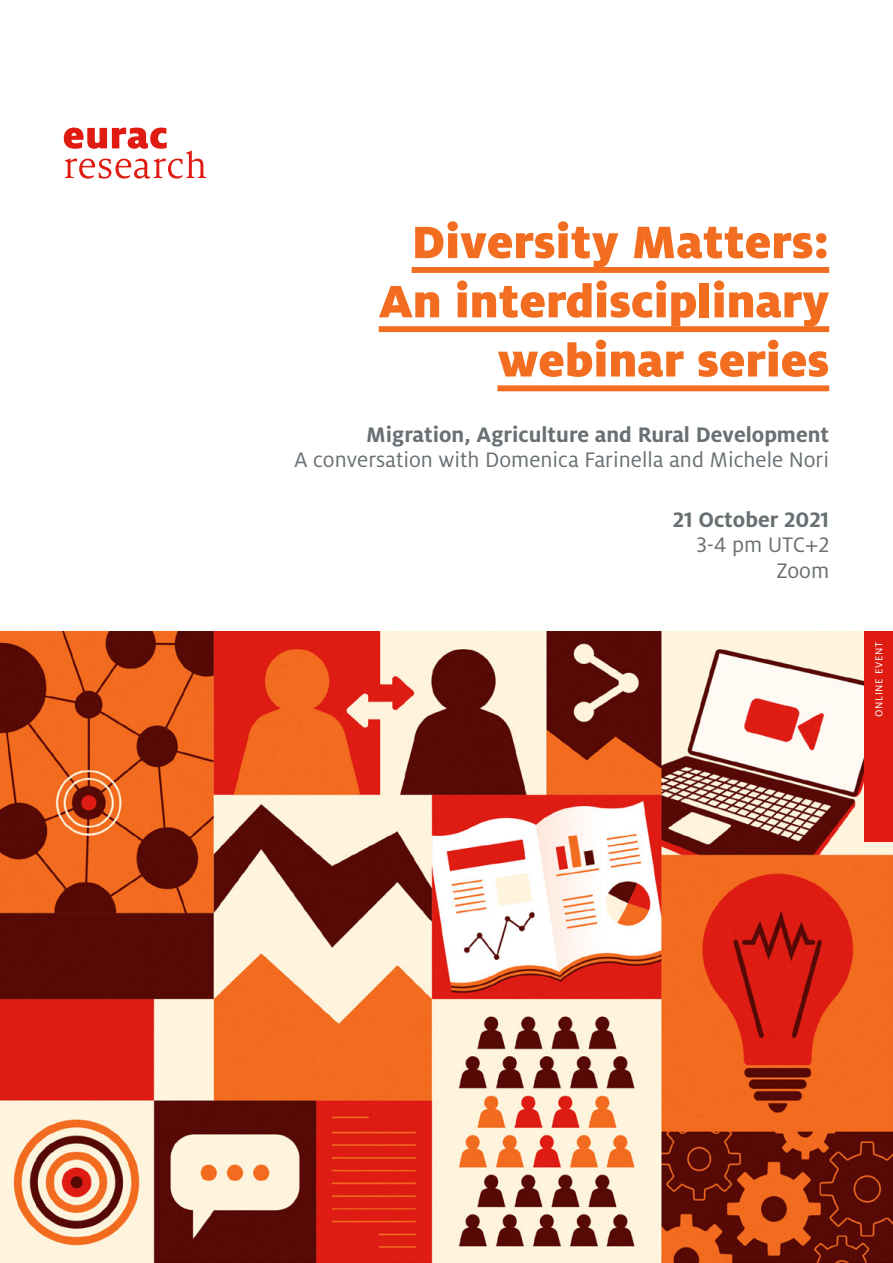
<style>
.page{position:relative;width:893px;height:1263px;background:#fff}
.page>*{position:absolute;margin:0;border:0;box-sizing:border-box;transform-origin:0 0}
.t1{font:900 50.25px/59.2px "Milo Pro";color:#f26d20;text-align:right}
.t2{font:23.25px/25.5px "Milo Pro";color:#697073;text-align:right}
.t3{font:700 23.25px "Milo Pro";color:#697073}
.t4{font:11.25px "Milo Pro";letter-spacing:.06em;color:#fff}
</style>
<div class="page">
<img style="left:0;top:631px;width:893px;height:632px">
<svg style="left:64px;top:128px;width:142px;height:51px"></svg>
<div style="left:865px;top:631px;width:28px;height:211px;background:#df1b12"></div>
<div style="left:412px;top:267px;width:417px;height:6px;background:#f26d20"></div>
<div style="left:379px;top:326px;width:450px;height:6px;background:#f26d20"></div>
<div style="left:497px;top:385px;width:332px;height:6px;background:#f26d20"></div>
<h1 class="t1" style="left:379px;top:212px;width:452px">Diversity Matters:<br>An interdisciplinary webinar series</h1>
<p class="t3" style="left:366px;top:421px;width:465px">Migration, Agriculture and Rural Development</p>
<p class="t2" style="left:294px;top:447px;width:537px">A conversation with Domenica Farinella and Michele Nori</p>
<p class="t3" style="left:673px;top:506px;width:158px">21 October 2021</p>
<p class="t2" style="left:696px;top:532px;width:134px">3-4 pm UTC+2<br>Zoom</p>
<p class="t4" style="left:873px;top:717px;width:76px;rotate:-90deg">ONLINE EVENT</p>
</div>
